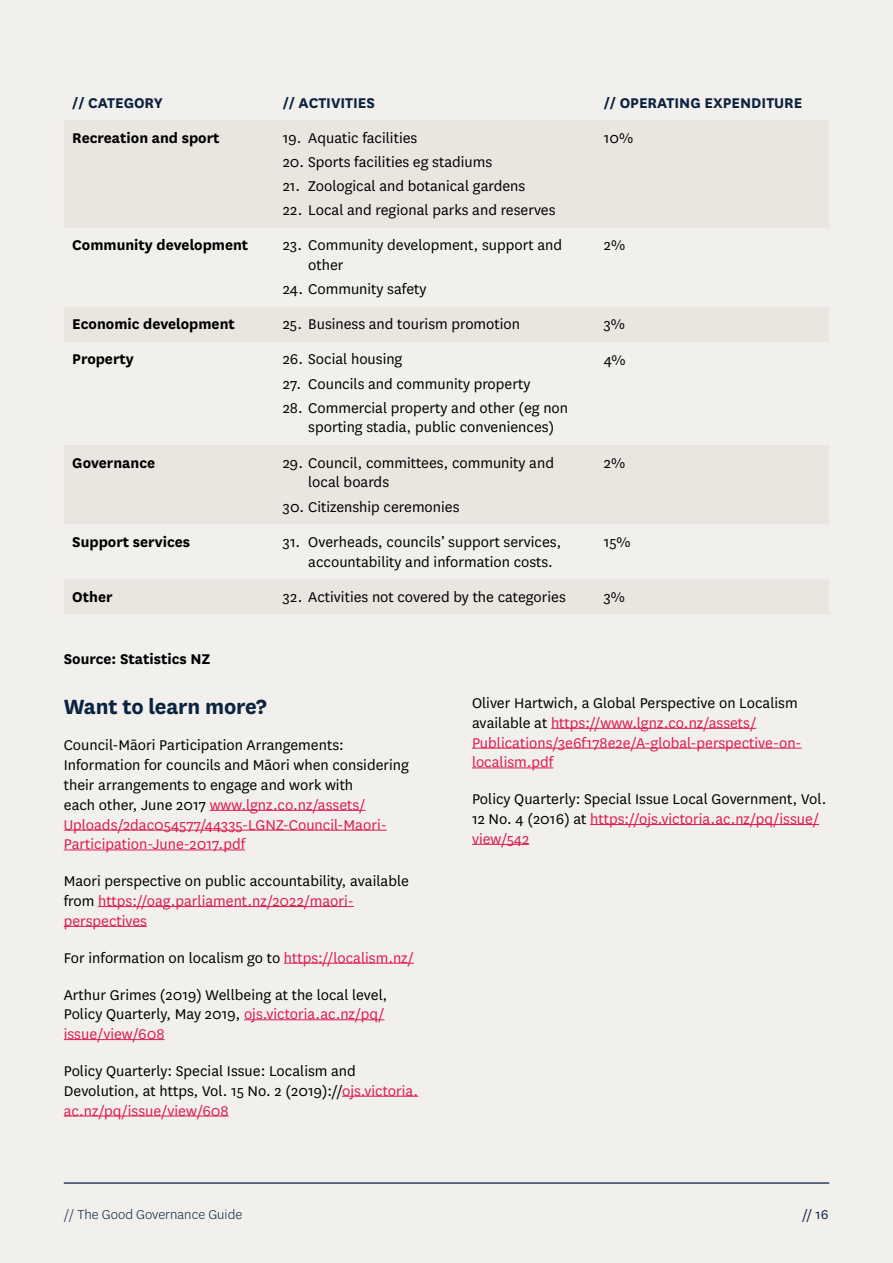
<style>
.page{position:relative;width:893px;height:1263px;background:#f2f0ed}
.page>*{position:absolute;margin:0;border:0;box-sizing:border-box;transform-origin:0 0}
.t1{font:700 24px "National";letter-spacing:-.01em;color:#0c233f}
.t2{font:16.5px/19.8px "National";color:#000}
.t3{font:16.5px/19.8px "National";color:#dd1b4f}
.t4{font:700 16.5px "National";color:#000}
.t5{font:700 16.5px "National";color:#0c233f}
.t6{font:300 15px "National";color:#0c233f}
.t7{font:15px "National";color:#0c233f}
.s1{color:#dd1b4f}
.s2{color:#000}
</style>
<div class="page">
<svg style="left:64px;top:120px;width:765px;height:494px;fill:#e9e6df"></svg>
<hr style="left:210px;top:810px;width:156px;height:1px;background:#dd1b4f">
<hr style="left:64px;top:830px;width:323px;height:1px;background:#dd1b4f">
<hr style="left:64px;top:849px;width:181px;height:1px;background:#dd1b4f">
<hr style="left:98px;top:906px;width:256px;height:1px;background:#dd1b4f">
<hr style="left:64px;top:926px;width:83px;height:1px;background:#dd1b4f">
<hr style="left:284px;top:963px;width:130px;height:1px;background:#dd1b4f">
<hr style="left:244px;top:1019px;width:140px;height:1px;background:#dd1b4f">
<hr style="left:64px;top:1039px;width:101px;height:1px;background:#dd1b4f">
<hr style="left:342px;top:1096px;width:76px;height:1px;background:#dd1b4f">
<hr style="left:64px;top:1115px;width:165px;height:1px;background:#dd1b4f">
<hr style="left:551px;top:728px;width:205px;height:1px;background:#dd1b4f">
<hr style="left:472px;top:748px;width:330px;height:1px;background:#dd1b4f">
<hr style="left:472px;top:767px;width:81px;height:1px;background:#dd1b4f">
<hr style="left:590px;top:824px;width:229px;height:1px;background:#dd1b4f">
<hr style="left:472px;top:844px;width:57px;height:1px;background:#dd1b4f">
<hr style="left:64px;top:1182px;width:765px;height:2px;background:#0c233f">
<p class="t5" style="left:72px;top:91px;width:92px">// CATEGORY</p>
<p class="t5" style="left:283px;top:91px;width:94px">// ACTIVITIES</p>
<p class="t5" style="left:604px;top:91px;width:200px">// OPERATING EXPENDITURE</p>
<p class="t4" style="left:72px;top:126px;width:149px">Recreation and sport</p>
<p class="t2" style="left:283px;top:127px;width:136px">19. Aquatic facilities</p>
<p class="t2" style="left:283px;top:151px;width:211px">20. Sports facilities eg stadiums</p>
<p class="t2" style="left:283px;top:175px;width:244px">21. Zoological and botanical gardens</p>
<p class="t2" style="left:283px;top:199px;width:274px">22. Local and regional parks and reserves</p>
<p class="t2" style="left:604px;top:127px;width:31px">10%</p>
<p class="t4" style="left:72px;top:233px;width:178px">Community development</p>
<p class="t2" style="left:308px;top:234px;width:255px;text-indent:-26px">23. Community development, support and other</p>
<p class="t2" style="left:283px;top:278px;width:145px">24. Community safety</p>
<p class="t2" style="left:604px;top:234px;width:23px">2%</p>
<p class="t4" style="left:72px;top:312px;width:164px">Economic development</p>
<p class="t2" style="left:283px;top:314px;width:239px">25. Business and tourism promotion</p>
<p class="t2" style="left:604px;top:314px;width:23px">3%</p>
<p class="t4" style="left:72px;top:348px;width:63px">Property</p>
<p class="t2" style="left:283px;top:349px;width:121px">26. Social housing</p>
<p class="t2" style="left:283px;top:373px;width:249px">27. Councils and community property</p>
<p class="t2" style="left:308px;top:397px;width:261px;text-indent:-26px">28. Commercial property and other (eg non sporting stadia, public conveniences)</p>
<p class="t2" style="left:604px;top:349px;width:23px">4%</p>
<p class="t4" style="left:72px;top:451px;width:84px">Governance</p>
<p class="t2" style="left:308px;top:452px;width:247px;text-indent:-26px">29. Council, committees, community and local boards</p>
<p class="t2" style="left:283px;top:496px;width:178px">30. Citizenship ceremonies</p>
<p class="t2" style="left:604px;top:452px;width:23px">2%</p>
<p class="t4" style="left:72px;top:530px;width:119px">Support services</p>
<p class="t2" style="left:308px;top:531px;width:255px;text-indent:-26px">31. Overheads, councils’ support services, accountability and information costs.</p>
<p class="t2" style="left:604px;top:531px;width:28px">15%</p>
<p class="t4" style="left:72px;top:585px;width:42px">Other</p>
<p class="t2" style="left:283px;top:586px;width:285px">32. Activities not covered by the categories</p>
<p class="t2" style="left:604px;top:586px;width:23px">3%</p>
<p class="t4" style="left:64px;top:647px;width:148px">Source: Statistics NZ</p>
<h1 class="t1" style="left:64px;top:689px;width:204px">Want to learn more?</h1>
<p class="t2" style="left:64px;top:735px;width:347px">Council-Māori Participation Arrangements:<br>Information for councils and Māori when considering their arrangements to engage and work with<br>each other, June 2017 <span class="s1">www.lgnz.co.nz/assets/ Uploads/2dac054577/44335-LGNZ-Council-Maori-Participation-June-2017.pdf</span></p>
<p class="t2" style="left:64px;top:871px;width:347px">Maori perspective on public accountability, available from <span class="s1">https://oag.parliament.nz/2022/maori&shy;perspectives</span></p>
<p class="t2" style="left:64px;top:947px;width:352px">For information on localism go to <span class="s1">https://localism.nz/</span></p>
<p class="t2" style="left:64px;top:984px;width:325px">Arthur Grimes (2019) Wellbeing at the local level,<br>Policy Quarterly, May 2019, <span class="s1">ojs.victoria.ac.nz/pq/ issue/view/608</span></p>
<p class="t2" style="left:64px;top:1060px;width:356px">Policy Quarterly: Special Issue: Localism and<br>Devolution, at https, Vol. 15 No. 2 (2019)://<span class="s1">ojs.victoria. ac.nz/pq/issue/view/608</span></p>
<p class="t3" style="left:472px;top:692px;width:331px"><span class="s2">Oliver Hartwich, a Global Perspective on Localism available at</span> https://www.lgnz.co.nz/assets/ Publications/3e6f178e2e/A-global-perspective-on&shy;localism.pdf</p>
<p class="t2" style="left:472px;top:789px;width:356px">Policy Quarterly: Special Issue Local Government, Vol.<br>12 No. 4 (2016) at <span class="s1">https://ojs.victoria.ac.nz/pq/issue/ view/542</span></p>
<p class="t6" style="left:64px;top:1205px;width:180px">// The Good Governance Guide</p>
<p class="t7" style="left:802px;top:1204px;width:28px">// 16</p>
</div>
